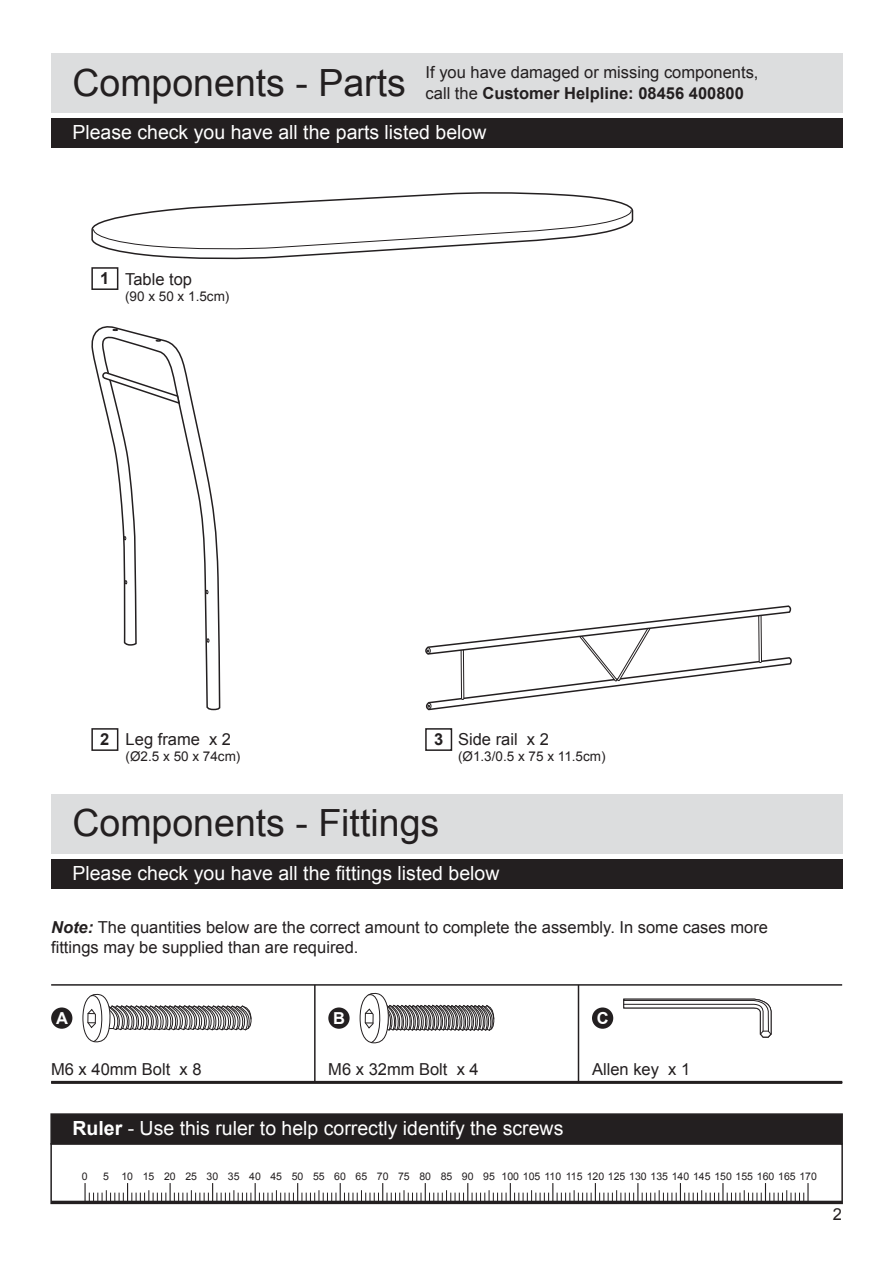
<style>
.page{position:relative;width:893px;height:1263px;background:#fff}
.page>*{position:absolute;margin:0;border:0;box-sizing:border-box;transform-origin:0 0}
.t1{font:37.5px "Arial";color:#231f20}
.t2{font:19.5px "Arial";color:#fff}
.t3{font:16.5px/20.4px "Arial";color:#231f20}
.t4{font:700 16.5px "Arial";color:#fff}
.t5{font:13.5px "Arial";color:#231f20}
.t6{font:10.5px "Arial";color:#231f20}
.s1{font-weight:700}
.s2{font-weight:700;font-style:italic}
</style>
<div class="page">
<div style="left:51px;top:53px;width:791px;height:60px;background:#dcddde"></div>
<div style="left:51px;top:118px;width:791px;height:30px;background:#231f20"></div>
<div style="left:51px;top:860px;width:791px;height:29px;background:#231f20"></div>
<div style="left:51px;top:795px;width:791px;height:59px;background:#dcddde"></div>
<svg style="left:623px;top:998px;width:149px;height:40px"></svg>
<hr style="left:314px;top:985px;width:2px;height:97px;background:#231f20">
<hr style="left:578px;top:985px;width:1px;height:97px;background:#231f20">
<div style="left:328px;top:1007px;width:22px;height:22px;background:#231f20;border-radius:50%"></div>
<div style="left:592px;top:1007px;width:21px;height:22px;background:#231f20;border-radius:50%"></div>
<svg style="left:82px;top:993px;width:169px;height:49px"></svg>
<svg style="left:359px;top:992px;width:135px;height:51px"></svg>
<hr style="left:51px;top:984px;width:791px;height:2px;background:#231f20">
<hr style="left:51px;top:1081px;width:791px;height:3px;background:#231f20">
<div style="left:51px;top:1007px;width:21px;height:22px;background:#231f20;border-radius:50%"></div>
<div style="left:50px;top:1113px;width:793px;height:32px;background:#231f20;border:2px solid #231f20"></div>
<div style="left:50px;top:1143px;width:793px;height:61px;border:2px solid #231f20"></div>
<svg style="left:84px;top:1183px;width:724px;height:18px"></svg>
<hr style="left:51px;top:1201px;width:791px;height:3px;background:#231f20">
<div style="left:91px;top:267px;width:27px;height:23px;background:#fff;border:2px solid #231f20"></div>
<div style="left:91px;top:728px;width:27px;height:23px;background:#fff;border:2px solid #231f20"></div>
<div style="left:425px;top:728px;width:27px;height:23px;background:#fff;border:2px solid #231f20"></div>
<svg style="left:91px;top:326px;width:130px;height:385px"></svg>
<svg style="left:100px;top:371px;width:81px;height:34px"></svg>
<svg style="left:425px;top:605px;width:367px;height:106px"></svg>
<svg style="left:91px;top:192px;width:543px;height:68px"></svg>
<p class="t3" style="left:426px;top:63px;width:334px">If you have damaged or missing components, call the <span class="s1">Customer Helpline: 08456 400800</span></p>
<h1 class="t1" style="left:72px;top:58px;width:335px">Components - Parts</h1>
<p class="t2" style="left:72px;top:120px;width:416px">Please check you have all the parts listed below</p>
<p class="t3" style="left:100px;top:269px;width:93px"><span class="s1">1</span> Table top</p>
<p class="t5" style="left:125px;top:287px;width:106px">(90 x 50 x 1.5cm)</p>
<p class="t3" style="left:100px;top:729px;width:132px"><span class="s1">2</span> Leg frame x 2</p>
<p class="t5" style="left:126px;top:747px;width:116px">(Ø2.5 x 50 x 74cm)</p>
<p class="t3" style="left:434px;top:729px;width:116px"><span class="s1">3</span> Side rail x 2</p>
<p class="t5" style="left:458px;top:747px;width:149px">(Ø1.3/0.5 x 75 x 11.5cm)</p>
<h1 class="t1" style="left:72px;top:799px;width:368px">Components - Fittings</h1>
<p class="t2" style="left:72px;top:861px;width:429px">Please check you have all the fittings listed below</p>
<p class="t3" style="left:51px;top:918px;width:718px;line-height:19.8px"><span class="s2">Note:</span> The quantities below are the correct amount to complete the assembly. In some cases more fittings may be supplied than are required.</p>
<p class="t4" style="left:56px;top:1007px;width:13px">A</p>
<p class="t4" style="left:333px;top:1007px;width:13px">B</p>
<p class="t4" style="left:597px;top:1007px;width:13px">C</p>
<p class="t3" style="left:51px;top:1060px;width:152px">M6 x 40mm Bolt x 8</p>
<p class="t3" style="left:328px;top:1060px;width:152px">M6 x 32mm Bolt x 4</p>
<p class="t3" style="left:592px;top:1060px;width:100px">Allen key x 1</p>
<p class="t2" style="left:72px;top:1116px;width:492px"><span class="s1">Ruler</span> - Use this ruler to help correctly identify the screws</p>
<p class="t6" style="left:82px;top:1170px;width:7px">0</p>
<p class="t6" style="left:103px;top:1170px;width:715px">5 10 15 20 25 30 35 40 45 50 55 60 65 70 75 80 85 90 95 100 105 110 115 120 125 130 135 140 145 150 155 160 165 170</p>
<p class="t3" style="left:833px;top:1204px;width:11px">2</p>
</div>
